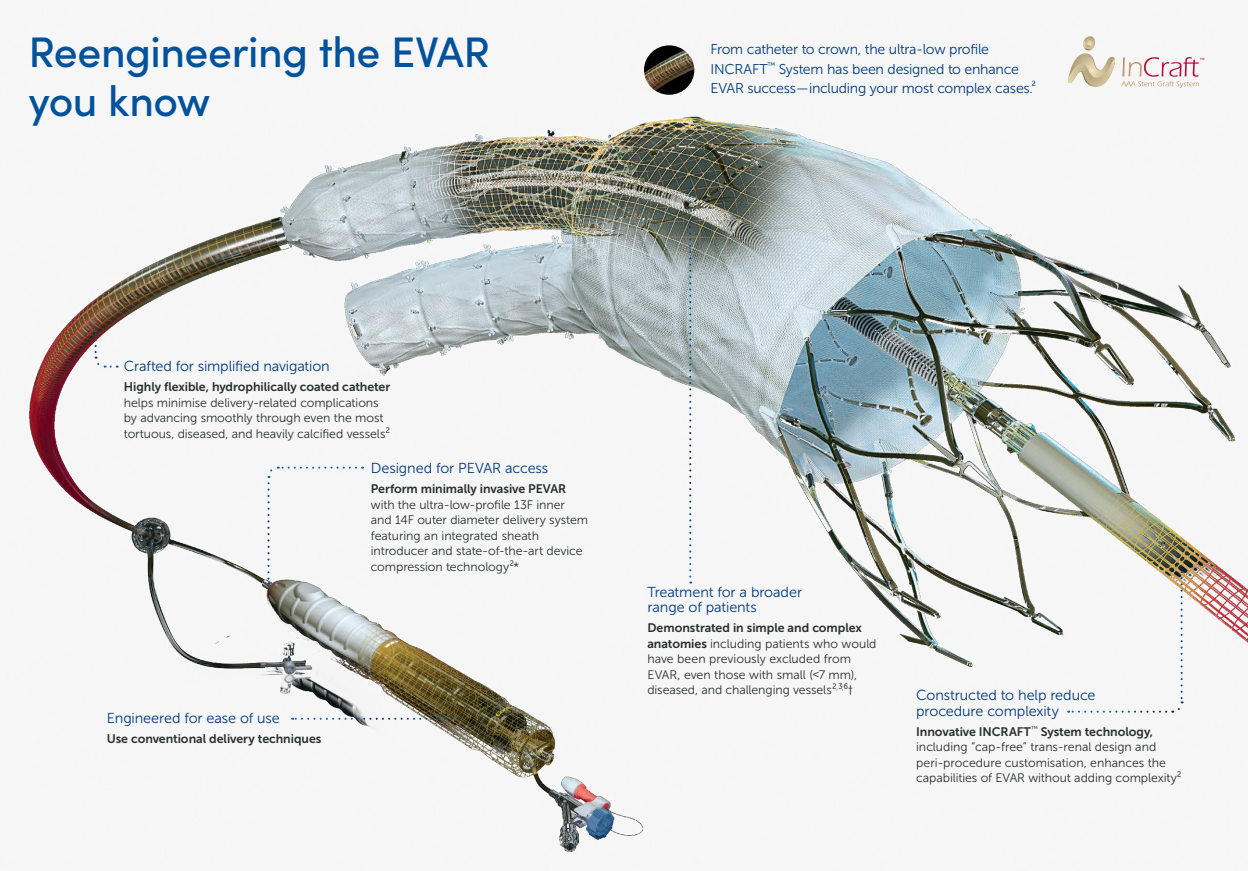
<style>
.page{position:relative;width:1248px;height:871px;background:#fff}
.page>*{position:absolute;margin:0;border:0;box-sizing:border-box;transform-origin:0 0}
.t1{font:500 42.8px/49.2px "Sofia Pro";letter-spacing:-.015em;color:#01529a}
.t2{font:14.4px/15.4px "Museo Sans 300";letter-spacing:-.01em;color:#013b7c}
.t3{font:14.1px/19.1px "Museo Sans 300";letter-spacing:-.015em;color:#013b7c}
.t4{font:12.3px/15.4px "Museo Sans 300";letter-spacing:-.005em;color:#27302c}
.t5{font:12.3px "Museo Sans 700";letter-spacing:-.005em;color:#27302c}
.t6{font:8.2px "Apex New";color:#b90f36}
.s1{font-size:11.9px}
.s2{font-family:"Museo Sans 700"}
</style>
<div class="page">
<img style="left:29px;top:59px;width:1218px;height:794px">
<svg style="left:292px;top:717px;width:159px;height:2px"></svg>
<svg style="left:95px;top:327px;width:23px;height:41px"></svg>
<div style="left:266px;top:466px;width:90px;height:118px;background:#f6f6f6"></div>
<svg style="left:1172px;top:570px;width:10px;height:143px"></svg>
<svg style="left:1068px;top:710px;width:98px;height:2px"></svg>
<svg style="left:689px;top:190px;width:2px;height:393px"></svg>
<img style="left:644px;top:45px;width:50px;height:50px">
<svg style="left:1121px;top:57px;width:77px;height:31px"></svg>
<svg style="left:1067px;top:36px;width:48px;height:52px"></svg>
<h1 class="t1" style="left:28px;top:25px;width:463px">Reengineering the EVAR you know</h1>
<p class="t3" style="left:710px;top:40px;width:327px">From catheter to crown, the ultra-low profile<br>INCRAFT<sup>™</sup> System has been designed to enhance<br>EVAR success—including your most complex cases.<span class="s1">2</span></p>
<p class="t6" style="left:1199px;top:56px;width:6px">™</p>
<p class="t2" style="left:124px;top:358px;width:207px">Crafted for simplified navigation</p>
<p class="t5" style="left:124px;top:380px;width:268px">Highly flexible, hydrophilically coated catheter</p>
<p class="t4" style="left:124px;top:394px;width:268px">helps minimise delivery-related complications by advancing smoothly through even the most tortuous, diseased, and heavily calcified vessels2</p>
<p class="t2" style="left:371px;top:460px;width:179px">Designed for PEVAR access</p>
<p class="t5" style="left:371px;top:482px;width:197px">Perform minimally invasive PEVAR</p>
<p class="t4" style="left:371px;top:496px;width:219px">with the ultra-low-profile 13F inner and 14F outer diameter delivery system featuring an integrated sheath introducer and state-of-the-art device compression technology2*</p>
<p class="t2" style="left:107px;top:710px;width:174px">Engineered for ease of use</p>
<p class="t5" style="left:107px;top:731px;width:216px">Use conventional delivery techniques</p>
<p class="t2" style="left:647px;top:584px;width:156px">Treatment for a broader range of patients</p>
<p class="t5" style="left:647px;top:621px;width:216px">Demonstrated in simple and complex</p>
<p class="t4" style="left:647px;top:635px;width:231px"><span class="s2">anatomies</span> including patients who would have been previously excluded from EVAR, even those with small (&lt;7 mm), diseased, and challenging vessels2<sup>,</sup>3<sup>,</sup>6†</p>
<p class="t2" style="left:916px;top:687px;width:181px">Constructed to help reduce procedure complexity</p>
<p class="t5" style="left:916px;top:724px;width:238px">Innovative INCRAFT<sup>™</sup> System technology,</p>
<p class="t4" style="left:916px;top:739px;width:267px">including “cap-free” trans-renal design and peri-procedure customisation, enhances the capabilities of EVAR without adding complexity2</p>
</div>
